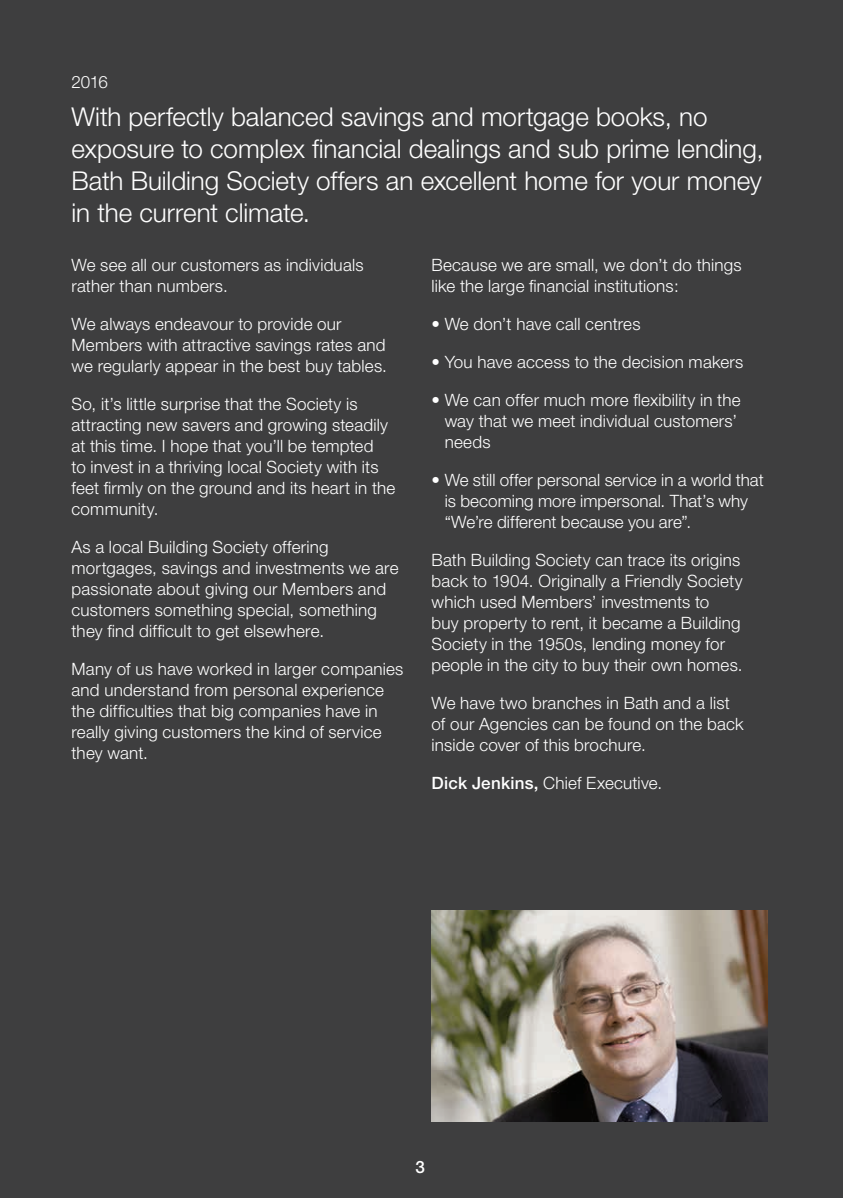
<style>
.page{position:relative;width:843px;height:1198px;background:#fff}
.page>*{position:absolute;margin:0;border:0;box-sizing:border-box;transform-origin:0 0}
.t1{font:300 26px/32px "Helvetica Neue";color:#fff}
.t2{font:300 17px/21px "Helvetica Neue";letter-spacing:.01em;color:#fff}
.t3{font:500 17px "Helvetica Neue";color:#fff}
.s1{font-weight:500}
</style>
<div class="page">
<div style="left:0;top:0;width:842px;height:1198px;background:#3e3e3f"></div>
<img style="left:431px;top:910px;width:336px;height:211px">
<p class="t2" style="left:71px;top:71px;width:38px">2016</p>
<h1 class="t1" style="left:71px;top:100px;width:693px">With perfectly balanced savings and mortgage books, no exposure to complex financial dealings and sub prime lending, Bath Building Society offers an excellent home for your money in the current climate.</h1>
<p class="t2" style="left:71px;top:254px;width:293px">We see all our customers as individuals rather than numbers.</p>
<p class="t2" style="left:71px;top:313px;width:317px">We always endeavour to provide our<br>Members with attractive savings rates and we regularly appear in the best buy tables.</p>
<p class="t2" style="left:71px;top:393px;width:325px">So, it’s little surprise that the Society is attracting new savers and growing steadily at this time. I hope that you’ll be tempted<br>to invest in a thriving local Society with its feet firmly on the ground and its heart in the community.</p>
<p class="t2" style="left:71px;top:536px;width:328px">As a local Building Society offering mortgages, savings and investments we are passionate about giving our Members and customers something special, something they find difficult to get elsewhere.</p>
<p class="t2" style="left:71px;top:658px;width:333px">Many of us have worked in larger companies and understand from personal experience the difficulties that big companies have in really giving customers the kind of service they want.</p>
<p class="t2" style="left:431px;top:254px;width:311px">Because we are small, we don’t do things like the large financial institutions:</p>
<p class="t2" style="left:431px;top:313px;width:210px">• We don’t have call centres</p>
<p class="t2" style="left:431px;top:351px;width:313px">• You have access to the decision makers</p>
<p class="t2" style="left:444px;top:389px;width:297px;text-indent:-13px">• We can offer much more flexibility in the way that we meet individual customers’ needs</p>
<p class="t2" style="left:444px;top:469px;width:320px;text-indent:-13px">• We still offer personal service in a world that is becoming more impersonal. That’s why “We’re different because you are”.</p>
<p class="t2" style="left:431px;top:549px;width:312px">Bath Building Society can trace its origins back to 1904. Originally a Friendly Society which used Members’ investments to<br>buy property to rent, it became a Building Society in the 1950s, lending money for people in the city to buy their own homes.</p>
<p class="t2" style="left:431px;top:692px;width:313px">We have two branches in Bath and a list of our Agencies can be found on the back inside cover of this brochure.</p>
<p class="t2" style="left:431px;top:772px;width:232px"><span class="s1">Dick Jenkins,</span> Chief Executive.</p>
<p class="t3" style="left:415px;top:1156px;width:11px">3</p>
</div>
